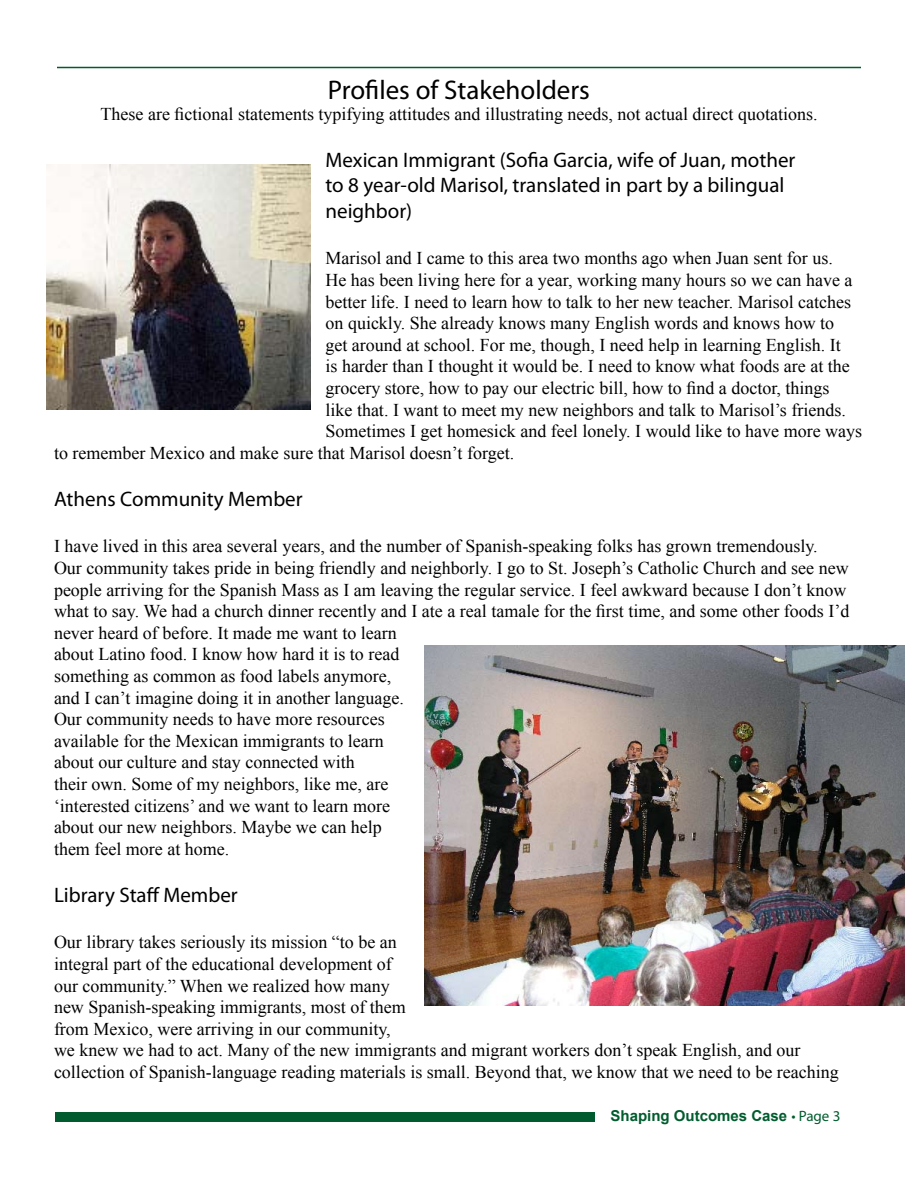
<style>
.page{position:relative;width:918px;height:1188px;background:#fff}
.page>*{position:absolute;margin:0;border:0;box-sizing:border-box;transform-origin:0 0}
.t1{font:27px "Myriad Pro";color:#000}
.t2{font:21px/25.2px "Myriad Pro";color:#000}
.t3{font:18px/21.6px "Times New Roman";color:#000}
.t4{font:700 15px "Arial";color:#005c2e}
.s1{font-family:"Myriad Pro";font-weight:400}
</style>
<div class="page">
<hr style="left:57px;top:67px;width:804px;height:1px;background:#005c2e">
<div style="left:56px;top:1113px;width:540px;height:9px;background:#005c2e"></div>
<img style="left:47px;top:164px;width:263px;height:245px">
<img style="left:424px;top:646px;width:480px;height:360px">
<p class="t1" style="left:328px;top:73px;width:264px">Profiles of Stakeholders</p>
<p class="t3" style="left:101px;top:103px;width:718px">These are fictional statements typifying attitudes and illustrating needs, not actual direct quotations.</p>
<p class="t2" style="left:326px;top:147px;width:471px">Mexican Immigrant (Sofia Garcia, wife of Juan, mother to 8 year-old Marisol, translated in part by a bilingual neighbor)</p>
<p class="t3" style="left:326px;top:247px;width:509px">Marisol and I came to this area two months ago when Juan sent for us.</p>
<p class="t3" style="left:326px;top:269px;width:529px">He has been living here for a year, working many hours so we can have a</p>
<p class="t3" style="left:326px;top:291px;width:527px">better life. I need to learn how to talk to her new teacher. Marisol catches</p>
<p class="t3" style="left:326px;top:312px;width:510px">on quickly. She already knows many English words and knows how to</p>
<p class="t3" style="left:326px;top:334px;width:517px">get around at school. For me, though, I need help in learning English. It</p>
<p class="t3" style="left:326px;top:355px;width:526px">is harder than I thought it would be. I need to know what foods are at the</p>
<p class="t3" style="left:326px;top:377px;width:506px">grocery store, how to pay our electric bill, how to find a doctor, things</p>
<p class="t3" style="left:326px;top:399px;width:522px">like that. I want to meet my new neighbors and talk to Marisol’s friends.</p>
<p class="t3" style="left:326px;top:420px;width:538px">Sometimes I get homesick and feel lonely. I would like to have more ways</p>
<p class="t3" style="left:54px;top:442px;width:462px">to remember Mexico and make sure that Marisol doesn’t forget.</p>
<p class="t2" style="left:54px;top:486px;width:250px">Athens Community Member</p>
<p class="t3" style="left:54px;top:535px;width:797px">I have lived in this area several years, and the number of Spanish-speaking folks has grown tremendously.<br>Our community takes pride in being friendly and neighborly. I go to St. Joseph’s Catholic Church and see new people arriving for the Spanish Mass as I am leaving the regular service. I feel awkward because I don’t know what to say. We had a church dinner recently and I ate a real tamale for the first time, and some other foods I’d never heard of before. It made me want to learn<br>about Latino food. I know how hard it is to read<br>something as common as food labels anymore,<br>and I can’t imagine doing it in another language.<br>Our community needs to have more resources<br>available for the Mexican immigrants to learn<br>about our culture and stay connected with<br>their own. Some of my neighbors, like me, are<br>‘interested citizens’ and we want to learn more<br>about our new neighbors. Maybe we can help<br>them feel more at home.</p>
<p class="t2" style="left:54px;top:882px;width:185px">Library Staff Member</p>
<p class="t3" style="left:54px;top:931px;width:786px">Our library takes seriously its mission “to be an<br>integral part of the educational development of<br>our community.” When we realized how many<br>new Spanish-speaking immigrants, most of them<br>from Mexico, were arriving in our community,<br>we knew we had to act. Many of the new immigrants and migrant workers don’t speak English, and our collection of Spanish-language reading materials is small. Beyond that, we know that we need to be reaching</p>
<p class="t4" style="left:610px;top:1106px;width:231px">Shaping Outcomes Case <span class="s1">• Page 3</span></p>
</div>
